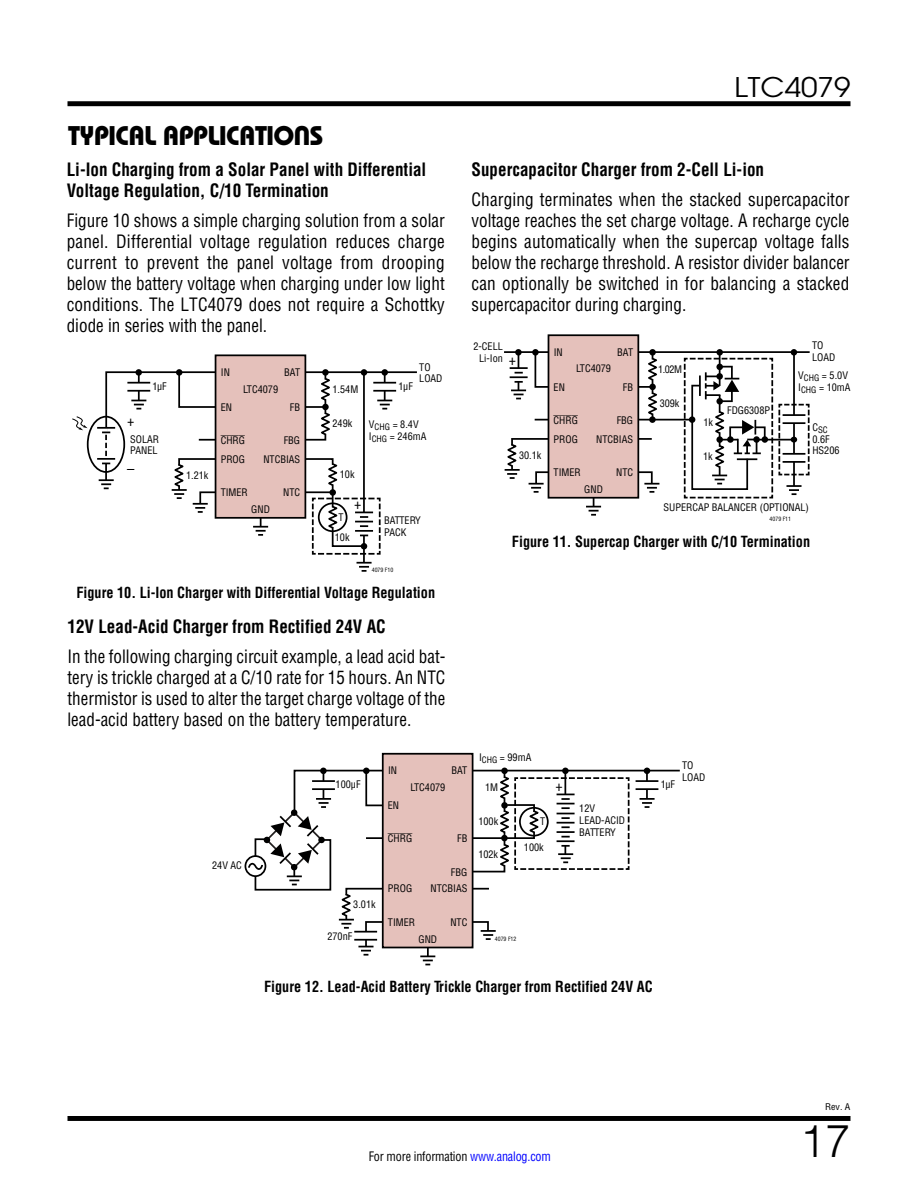
<style>
.page{position:relative;width:918px;height:1188px;background:#fff}
.page>*{position:absolute;margin:0;border:0;box-sizing:border-box;transform-origin:0 0}
.t1{font:300 45px "Helvetica";color:#000}
.t2{font:27px "Linear Bauhaus";letter-spacing:-.02em;color:#000}
.t3{font:27px "ITC Avant Garde Pro";color:#000;scale:1.1 1}
.t4{font:18px/21px "Linear Helv Cond";color:#000;text-align:justify;scale:.95 1}
.t5{font:18px/21px "Linear Helv Cond";color:#000;text-align:justify;scale:.96 1}
.t6{font:700 18px/21px "Linear Helv Cond";color:#000;scale:.95 1}
.t7{font:700 15px "Linear Helv Cond";color:#000;scale:.95 1}
.t8{font:14.55px "Linear Helv Cond";color:#000}
.t9{font:12.75px "Linear Helv Cond";letter-spacing:-.01em;color:#000;scale:.95 1}
.t10{font:10.2px/11.7px "Linear Helv Cond";color:#000}
.t11{font:10.2px "Linear Helv Cond Ovr";color:#000}
.t12{font:9px "Linear Helv Cond";color:#000;scale:1.1 1}
.t13{font:8.7px "Linear Helv Cond";color:#000}
.t14{font:5.85px "Linear Helv Cond";color:#000}
.s1{color:#00f}
</style>
<div class="page">
<div style="left:68px;top:1116px;width:783px;height:5px;background:#000"></div>
<div style="left:68px;top:101px;width:783px;height:5px;background:#000"></div>
<div style="left:216px;top:355px;width:89px;height:163px;background:#e5c1bb"></div>
<div style="left:215px;top:354px;width:91px;height:165px;border:2px solid #000"></div>
<hr style="left:363px;top:373px;width:2px;height:190px;background:#000">
<svg style="left:357px;top:562px;width:15px;height:10px"></svg>
<div style="left:87px;top:416px;width:38px;height:57px;border:2px solid #000;border-radius:50%"></div>
<svg style="left:72px;top:416px;width:18px;height:14px"></svg>
<svg style="left:97px;top:370px;width:320px;height:186px"></svg>
<hr style="left:504px;top:351px;width:306px;height:2px;background:#000">
<hr style="left:793px;top:354px;width:2px;height:133px;background:#000">
<hr style="left:535px;top:419px;width:157px;height:2px;background:#000">
<div style="left:649px;top:349px;width:7px;height:7px;background:#000;border-radius:50%"></div>
<div style="left:716px;top:349px;width:7px;height:7px;background:#000;border-radius:50%"></div>
<div style="left:791px;top:349px;width:6px;height:7px;background:#000;border-radius:50%"></div>
<div style="left:532px;top:349px;width:7px;height:7px;background:#000;border-radius:50%"></div>
<div style="left:515px;top:349px;width:7px;height:7px;background:#000;border-radius:50%"></div>
<svg style="left:534px;top:353px;width:123px;height:64px"></svg>
<div style="left:649px;top:384px;width:7px;height:6px;background:#000;border-radius:50%"></div>
<div style="left:649px;top:416px;width:7px;height:7px;background:#000;border-radius:50%"></div>
<div style="left:548px;top:335px;width:90px;height:163px;background:#e5c1bb"></div>
<div style="left:548px;top:334px;width:91px;height:165px;border:2px solid #000"></div>
<svg style="left:504px;top:437px;width:155px;height:79px"></svg>
<hr style="left:518px;top:352px;width:1px;height:40px;background:#000">
<div style="left:516px;top:390px;width:5px;height:10px;background:#969696"></div>
<svg style="left:511px;top:390px;width:15px;height:9px"></svg>
<hr style="left:719px;top:353px;width:2px;height:124px;background:#000">
<svg style="left:510px;top:367px;width:18px;height:16px"></svg>
<svg style="left:683px;top:357px;width:127px;height:142px"></svg>
<hr style="left:426px;top:956px;width:4px;height:10px;background:#969696">
<div style="left:383px;top:754px;width:90px;height:194px;background:#e5c1bb"></div>
<div style="left:245px;top:855px;width:21px;height:22px;border:2px solid #000;border-radius:50%"></div>
<svg style="left:248px;top:768px;width:432px;height:197px"></svg>
<h2 class="t3" style="left:734px;top:77px;width:107px">LTC4079</h2>
<h2 class="t2" style="left:68px;top:120px;width:257px">TYPICAL APPLICATIONS</h2>
<p class="t6" style="left:67px;top:161px;width:380px">Li-Ion Charging from a Solar Panel with Differential<br>Voltage Regulation, C/10 Termination</p>
<p class="t4" style="left:67px;top:212px;width:400px">Figure 10 shows a simple charging solution from a solar panel. Differential voltage regulation reduces charge current to prevent the panel voltage from drooping below the battery voltage when charging under low light conditions. The LTC4079 does not require a Schottky diode in series with the panel.</p>
<p class="t6" style="left:472px;top:161px;width:309px">Supercapacitor Charger from 2-Cell Li-ion</p>
<p class="t5" style="left:472px;top:191px;width:395px">Charging terminates when the stacked supercapacitor voltage reaches the set charge voltage. A recharge cycle begins automatically when the supercap voltage falls below the recharge threshold. A resistor divider balancer can optionally be switched in for balancing a stacked supercapacitor during charging.</p>
<p class="t10" style="left:419px;top:362px;width:25px">TO<br>LOAD</p>
<p class="t10" style="left:284px;top:367px;width:17px">BAT</p>
<p class="t10" style="left:290px;top:402px;width:12px">FB</p>
<p class="t10" style="left:284px;top:435px;width:18px">FBG</p>
<p class="t10" style="left:221px;top:367px;width:11px">IN</p>
<p class="t10" style="left:152px;top:381px;width:16px">1µF</p>
<p class="t10" style="left:399px;top:381px;width:16px">1µF</p>
<p class="t10" style="left:243px;top:384px;width:36px">LTC4079</p>
<p class="t10" style="left:333px;top:384px;width:27px">1.54M</p>
<p class="t10" style="left:221px;top:402px;width:13px">EN</p>
<p class="t8" style="left:127px;top:414px;width:9px">+</p>
<p class="t10" style="left:333px;top:418px;width:21px">249k</p>
<p class="t10" style="left:369px;top:419px;width:59px">V<sub>CHG</sub> = 8.4V<br>I<sub>CHG</sub> = 246mA</p>
<p class="t11" style="left:221px;top:434px;width:26px">CHRG</p>
<p class="t10" style="left:130px;top:435px;width:30px;line-height:10.9px">SOLAR<br>PANEL</p>
<p class="t10" style="left:221px;top:454px;width:26px">PROG</p>
<p class="t10" style="left:263px;top:454px;width:38px">NTCBIAS</p>
<p class="t10" style="left:473px;top:341px;width:31px;text-align:center">2-CELL<br>Li-Ion</p>
<p class="t8" style="left:509px;top:354px;width:9px">+</p>
<p class="t10" style="left:519px;top:450px;width:24px">30.1k</p>
<p class="t10" style="left:554px;top:347px;width:11px">IN</p>
<p class="t10" style="left:617px;top:347px;width:17px">BAT</p>
<p class="t10" style="left:576px;top:364px;width:36px">LTC4079</p>
<p class="t10" style="left:554px;top:382px;width:13px">EN</p>
<p class="t11" style="left:554px;top:414px;width:26px">CHRG</p>
<p class="t10" style="left:554px;top:434px;width:26px">PROG</p>
<p class="t10" style="left:623px;top:382px;width:12px">FB</p>
<p class="t10" style="left:617px;top:415px;width:18px">FBG</p>
<p class="t10" style="left:596px;top:434px;width:38px">NTCBIAS</p>
<p class="t10" style="left:658px;top:364px;width:25px">1.02M</p>
<p class="t10" style="left:660px;top:398px;width:21px">309k</p>
<p class="t10" style="left:703px;top:417px;width:11px">1k</p>
<p class="t10" style="left:703px;top:451px;width:11px">1k</p>
<p class="t10" style="left:727px;top:405px;width:45px">FDG6308P</p>
<p class="t10" style="left:812px;top:340px;width:25px">TO<br>LOAD</p>
<p class="t10" style="left:798px;top:370px;width:54px">V<sub>CHG</sub> = 5.0V<br>I<sub>CHG</sub> = 10mA</p>
<p class="t13" style="left:812px;top:427px;width:17px"><sup>C</sup>SC</p>
<p class="t10" style="left:812px;top:434px;width:29px">0.6F<br>HS206</p>
<p class="t8" style="left:127px;top:462px;width:9px">–</p>
<p class="t10" style="left:186px;top:470px;width:24px">1.21k</p>
<p class="t10" style="left:340px;top:469px;width:16px">10k</p>
<p class="t10" style="left:554px;top:467px;width:29px">TIMER</p>
<p class="t10" style="left:616px;top:467px;width:18px">NTC</p>
<p class="t10" style="left:221px;top:487px;width:29px">TIMER</p>
<p class="t10" style="left:283px;top:487px;width:18px">NTC</p>
<p class="t10" style="left:584px;top:484px;width:20px">GND</p>
<p class="t10" style="left:251px;top:504px;width:20px">GND</p>
<p class="t8" style="left:354px;top:498px;width:9px">+</p>
<p class="t10" style="left:335px;top:508px;width:16px;line-height:20px;text-align:center">T<br>10k</p>
<p class="t10" style="left:384px;top:515px;width:38px">BATTERY<br>PACK</p>
<p class="t10" style="left:663px;top:502px;width:147px">SUPERCAP BALANCER (OPTIONAL)</p>
<p class="t14" style="left:770px;top:516px;width:23px">4079 F11</p>
<p class="t7" style="left:512px;top:536px;width:315px">Figure 11. Supercap Charger with C/10 Termination</p>
<p class="t14" style="left:372px;top:567px;width:23px">4079 F10</p>
<p class="t7" style="left:76px;top:586px;width:379px">Figure 10. Li-Ion Charger with Differential Voltage Regulation</p>
<p class="t6" style="left:68px;top:618px;width:337px">12V Lead-Acid Charger from Rectified 24V AC</p>
<p class="t4" style="left:68px;top:648px;width:399px">In the following charging circuit example, a lead acid bat&shy;tery is trickle charged at a C/10 rate for 15 hours. An NTC thermistor is used to alter the target charge voltage of the lead-acid battery based on the battery temperature.</p>
<p class="t10" style="left:212px;top:861px;width:31px">24V AC</p>
<p class="t10" style="left:336px;top:780px;width:26px">100µF</p>
<p class="t10" style="left:353px;top:900px;width:24px">3.01k</p>
<p class="t10" style="left:327px;top:931px;width:26px">270nF</p>
<p class="t10" style="left:388px;top:765px;width:11px">IN</p>
<p class="t10" style="left:388px;top:800px;width:13px">EN</p>
<p class="t10" style="left:452px;top:765px;width:17px">BAT</p>
<p class="t10" style="left:410px;top:782px;width:36px">LTC4079</p>
<p class="t11" style="left:388px;top:833px;width:26px">CHRG</p>
<p class="t10" style="left:457px;top:834px;width:12px">FB</p>
<p class="t10" style="left:451px;top:867px;width:18px">FBG</p>
<p class="t10" style="left:388px;top:884px;width:26px">PROG</p>
<p class="t10" style="left:431px;top:884px;width:38px">NTCBIAS</p>
<p class="t10" style="left:388px;top:917px;width:29px">TIMER</p>
<p class="t10" style="left:450px;top:917px;width:18px">NTC</p>
<p class="t10" style="left:419px;top:934px;width:20px">GND</p>
<p class="t10" style="left:479px;top:752px;width:54px">I<sub>CHG</sub> = 99mA</p>
<p class="t10" style="left:485px;top:782px;width:15px">1M</p>
<p class="t10" style="left:478px;top:816px;width:21px">100k</p>
<p class="t10" style="left:478px;top:850px;width:21px">102k</p>
<p class="t10" style="left:540px;top:817px;width:7px">T</p>
<p class="t10" style="left:524px;top:842px;width:21px">100k</p>
<p class="t8" style="left:556px;top:780px;width:9px">+</p>
<p class="t14" style="left:495px;top:937px;width:23px">4079 F12</p>
<p class="t10" style="left:579px;top:804px;width:47px">12V<br>LEAD-ACID<br>BATTERY</p>
<p class="t10" style="left:682px;top:760px;width:25px">TO<br>LOAD</p>
<p class="t10" style="left:661px;top:780px;width:16px">1µF</p>
<p class="t7" style="left:264px;top:980px;width:411px">Figure 12. Lead-Acid Battery Trickle Charger from Rectified 24V AC</p>
<p class="t9" style="left:369px;top:1151px;width:193px">For more information <span class="s1">www.analog.com</span></p>
<p class="t12" style="left:825px;top:1102px;width:24px">Rev. A</p>
<h1 class="t1" style="left:800px;top:1115px;width:52px">17</h1>
</div>
